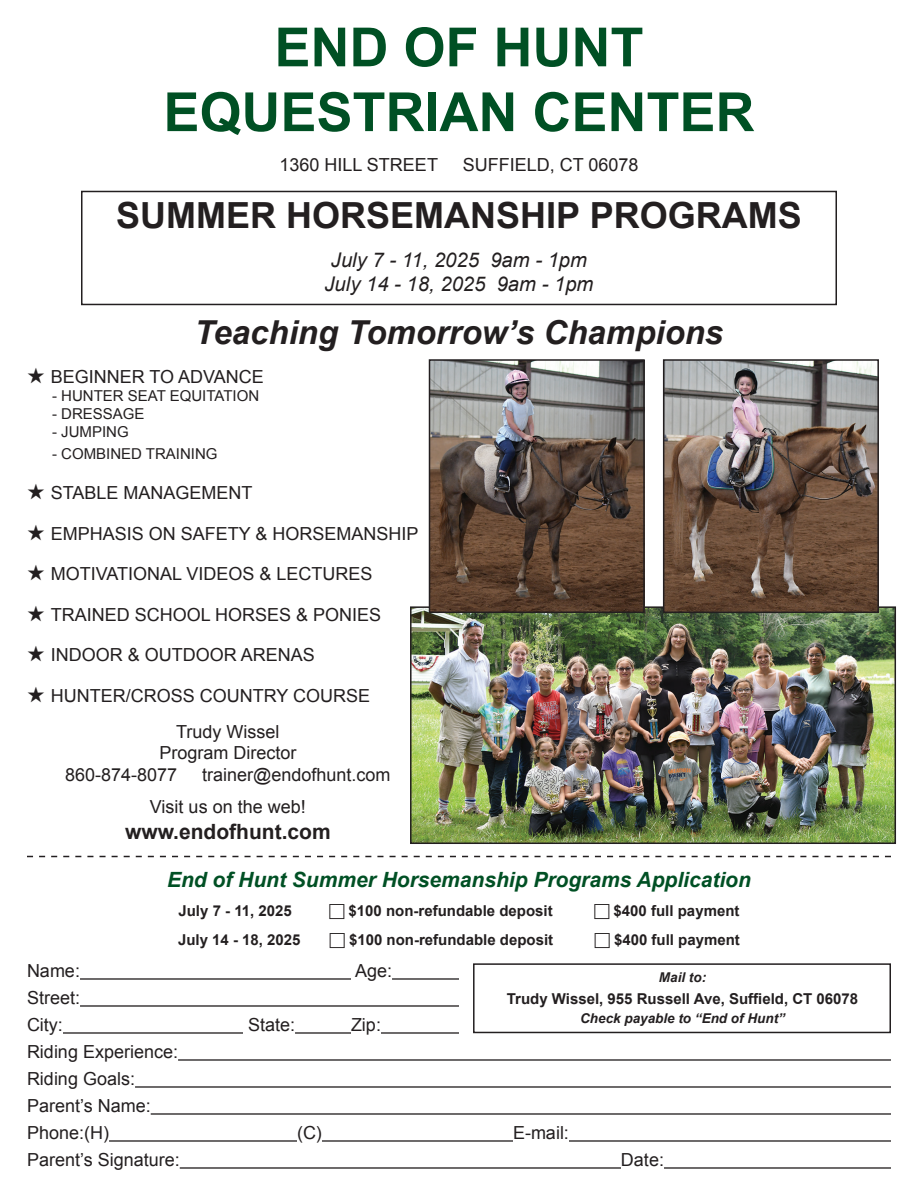
<style>
.page{position:relative;width:918px;height:1188px;background:#fff}
.page>*{position:absolute;margin:0;border:0;box-sizing:border-box;transform-origin:0 0}
.t1{font:700 54px/64.8px "Arial";color:#005024;text-align:center}
.t2{font:700 36px "Arial";color:#231f20}
.t3{font:italic 700 33px "Arial";color:#231f20}
.t4{font:italic 700 21px "Arial";color:#005024}
.t5{font:700 21px "Arial";color:#231f20}
.t6{font:italic 20.25px/24.3px "Arial";color:#231f20;text-align:center}
.t7{font:18px/27px "Arial";color:#231f20}
.t8{font:700 15px "Arial";color:#231f20}
.t9{font:15px "Arial";color:#231f20}
.t10{font:italic 700 13.5px "Arial";color:#231f20}
</style>
<div class="page">
<hr style="left:80px;top:978px;width:271px;height:2px;background:#231f20">
<hr style="left:392px;top:978px;width:67px;height:2px;background:#231f20">
<hr style="left:80px;top:1005px;width:379px;height:2px;background:#231f20">
<hr style="left:63px;top:1032px;width:180px;height:2px;background:#231f20">
<hr style="left:295px;top:1032px;width:56px;height:2px;background:#231f20">
<hr style="left:381px;top:1032px;width:78px;height:2px;background:#231f20">
<hr style="left:178px;top:1059px;width:713px;height:2px;background:#231f20">
<hr style="left:135px;top:1086px;width:756px;height:2px;background:#231f20">
<hr style="left:151px;top:1113px;width:740px;height:2px;background:#231f20">
<hr style="left:109px;top:1140px;width:188px;height:2px;background:#231f20">
<hr style="left:322px;top:1140px;width:191px;height:2px;background:#231f20">
<hr style="left:569px;top:1140px;width:322px;height:2px;background:#231f20">
<hr style="left:180px;top:1167px;width:441px;height:2px;background:#231f20">
<hr style="left:664px;top:1167px;width:227px;height:2px;background:#231f20">
<div style="left:81px;top:191px;width:756px;height:114px;border:2px solid #231f20"></div>
<div style="left:473px;top:963px;width:418px;height:70px;border:2px solid #231f20"></div>
<svg style="left:27px;top:856px;width:864px;height:1px"></svg>
<img style="left:413px;top:609px;width:480px;height:232px">
<div style="left:410px;top:606px;width:486px;height:238px;border:2px solid #231f20"></div>
<img style="left:432px;top:362px;width:210px;height:248px">
<div style="left:429px;top:359px;width:216px;height:254px;border:2px solid #231f20"></div>
<img style="left:666px;top:362px;width:210px;height:248px">
<div style="left:663px;top:359px;width:216px;height:254px;border:2px solid #231f20"></div>
<h1 class="t1" style="left:163px;top:17px;width:593px">END OF HUNT<br>EQUESTRIAN CENTER</h1>
<p class="t7" style="left:280px;top:151px;width:160px">1360 HILL STREET</p>
<p class="t7" style="left:463px;top:151px;width:177px">SUFFIELD, CT 06078</p>
<h2 class="t2" style="left:116px;top:192px;width:687px">SUMMER HORSEMANSHIP PROGRAMS</h2>
<p class="t6" style="left:324px;top:248px;width:271px">July 7 - 11, 2025 9am - 1pm<br>July 14 - 18, 2025 9am - 1pm</p>
<h3 class="t3" style="left:195px;top:311px;width:530px">Teaching Tomorrow’s Champions</h3>
<p class="t7" style="left:27px;top:364px;width:238px">★ BEGINNER TO ADVANCE</p>
<p class="t9" style="left:52px;top:386px;width:209px">- HUNTER SEAT EQUITATION</p>
<p class="t9" style="left:52px;top:404px;width:94px">- DRESSAGE</p>
<p class="t9" style="left:52px;top:422px;width:78px">- JUMPING</p>
<p class="t9" style="left:52px;top:444px;width:167px">- COMBINED TRAINING</p>
<p class="t7" style="left:27px;top:480px;width:227px">★ STABLE MANAGEMENT</p>
<p class="t7" style="left:27px;top:520px;width:393px">★ EMPHASIS ON SAFETY &amp; HORSEMANSHIP</p>
<p class="t7" style="left:27px;top:561px;width:347px">★ MOTIVATIONAL VIDEOS &amp; LECTURES</p>
<p class="t7" style="left:27px;top:601px;width:356px">★ TRAINED SCHOOL HORSES &amp; PONIES</p>
<p class="t7" style="left:27px;top:642px;width:289px">★ INDOOR &amp; OUTDOOR ARENAS</p>
<p class="t7" style="left:27px;top:682px;width:345px">★ HUNTER/CROSS COUNTRY COURSE</p>
<p class="t7" style="left:176px;top:718px;width:105px">Trudy Wissel</p>
<p class="t7" style="left:159px;top:740px;width:139px">Program Director</p>
<p class="t7" style="left:65px;top:761px;width:114px">860-874-8077</p>
<p class="t7" style="left:150px;top:759px;width:242px;line-height:32.4px;text-indent:52px">trainer@endofhunt.com<br>Visit us on the web!</p>
<p class="t5" style="left:125px;top:817px;width:207px">www.endofhunt.com</p>
<p class="t4" style="left:167px;top:866px;width:585px">End of Hunt Summer Horsemanship Programs Application</p>
<p class="t8" style="left:178px;top:901px;width:115px">July 7 - 11, 2025</p>
<p class="t8" style="left:349px;top:901px;width:206px">$100 non-refundable deposit</p>
<p class="t8" style="left:614px;top:901px;width:127px">$400 full payment</p>
<p class="t8" style="left:178px;top:930px;width:124px">July 14 - 18, 2025</p>
<p class="t8" style="left:349px;top:930px;width:206px">$100 non-refundable deposit</p>
<p class="t8" style="left:614px;top:930px;width:127px">$400 full payment</p>
<p class="t7" style="left:27px;top:957px;width:55px">Name:</p>
<p class="t7" style="left:355px;top:957px;width:39px">Age:</p>
<p class="t7" style="left:27px;top:984px;width:55px">Street:<br>City:</p>
<p class="t7" style="left:248px;top:1011px;width:49px">State:</p>
<p class="t7" style="left:351px;top:1011px;width:32px">Zip:</p>
<p class="t10" style="left:659px;top:969px;width:49px">Mail to:</p>
<p class="t8" style="left:507px;top:988px;width:353px">Trudy Wissel, 955 Russell Ave, Suffield, CT 06078</p>
<p class="t10" style="left:580px;top:1010px;width:206px">Check payable to “End of Hunt”</p>
<p class="t7" style="left:27px;top:1038px;width:153px">Riding Experience:<br>Riding Goals:<br>Parent’s Name:<br>Phone:(H)</p>
<p class="t7" style="left:297px;top:1119px;width:26px">(C)</p>
<p class="t7" style="left:513px;top:1119px;width:57px">E-mail:</p>
<p class="t7" style="left:27px;top:1146px;width:154px">Parent’s Signature:</p>
<p class="t7" style="left:621px;top:1146px;width:45px">Date:</p>
</div>
